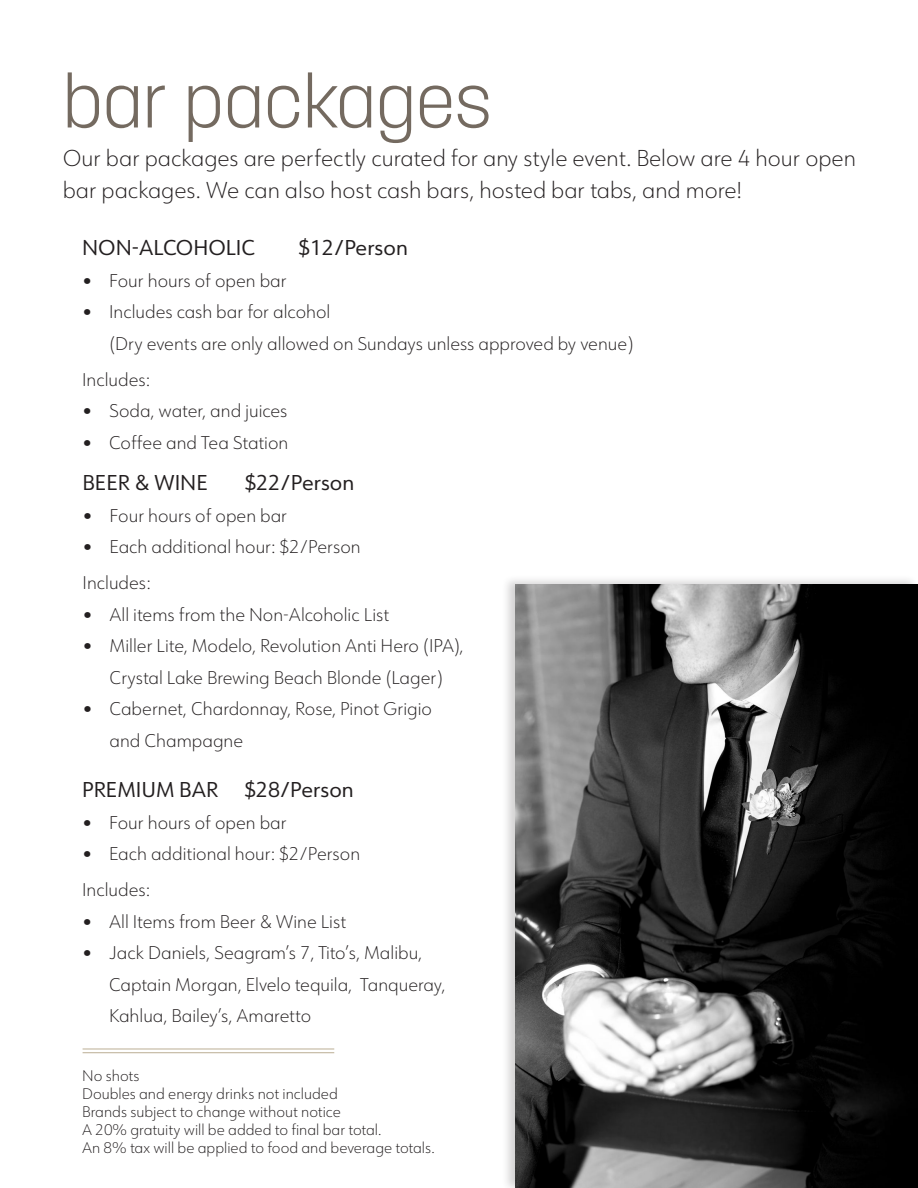
<style>
.page{position:relative;width:918px;height:1188px;background:#fff}
.page>*{position:absolute;margin:0;border:0;box-sizing:border-box;transform-origin:0 0}
.t1{font:300 73.5px "Korolev";color:#746a60}
.t2{font:200 22.5px/31.5px "URW Form";color:#231f20}
.t3{font:21px "URW Form";color:#231f20}
.t4{font:200 18px/31.5px "URW Form";color:#231f20}
.t5{font:200 15px/18px "URW Form";color:#231f20}
</style>
<div class="page">
<hr style="left:83px;top:1049px;width:251px;height:1px;background:#bbae94">
<hr style="left:83px;top:1052px;width:251px;height:1px;background:#bbae94">
<div style="left:501px;top:574px;width:417px;height:614px;background:#231f20;opacity:.2"></div>
<img style="left:516px;top:585px;width:402px;height:603px">
<p class="t1" style="left:63px;top:55px;width:430px">bar packages</p>
<p class="t2" style="left:63px;top:142px;width:795px">Our bar packages are perfectly curated for any style event. Below are 4 hour open bar packages. We can also host cash bars, hosted bar tabs, and more!</p>
<p class="t3" style="left:82px;top:234px;width:175px">NON-ALCOHOLIC</p>
<p class="t3" style="left:298px;top:234px;width:111px">$12/Person</p>
<p class="t4" style="left:82px;top:264px;width:206px">• Four hours of open bar</p>
<p class="t4" style="left:109px;top:296px;width:526px;text-indent:-27px">• Includes cash bar for alcohol<br>(Dry events are only allowed on Sundays unless approved by venue)</p>
<p class="t4" style="left:82px;top:363px;width:69px">Includes:</p>
<p class="t4" style="left:82px;top:395px;width:207px">• Soda, water, and juices</p>
<p class="t4" style="left:82px;top:426px;width:208px">• Coffee and Tea Station</p>
<p class="t3" style="left:83px;top:469px;width:127px">BEER &amp; WINE</p>
<p class="t3" style="left:245px;top:469px;width:111px">$22/Person</p>
<p class="t4" style="left:83px;top:499px;width:206px">• Four hours of open bar</p>
<p class="t4" style="left:83px;top:531px;width:280px">• Each additional hour: $2/Person</p>
<p class="t4" style="left:83px;top:567px;width:69px">Includes:</p>
<p class="t4" style="left:83px;top:598px;width:308px">• All items from the Non-Alcoholic List</p>
<p class="t4" style="left:83px;top:630px;width:383px;text-align:center">• Miller Lite, Modelo, Revolution Anti Hero (IPA),<br>Crystal Lake Brewing Beach Blonde (Lager)</p>
<p class="t4" style="left:110px;top:693px;width:324px;text-indent:-27px">• Cabernet, Chardonnay, Rose, Pinot Grigio and Champagne</p>
<p class="t3" style="left:82px;top:776px;width:273px">PREMIUM BAR $28/Person</p>
<p class="t4" style="left:82px;top:806px;width:206px">• Four hours of open bar</p>
<p class="t4" style="left:82px;top:838px;width:280px">• Each additional hour: $2/Person</p>
<p class="t4" style="left:82px;top:874px;width:69px">Includes:</p>
<p class="t4" style="left:82px;top:905px;width:266px">• All Items from Beer &amp; Wine List</p>
<p class="t4" style="left:109px;top:937px;width:338px;text-indent:-27px">• Jack Daniels, Seagram’s 7, Tito’s, Malibu,<br>Captain Morgan, Elvelo tequila, Tanqueray,<br>Kahlua, Bailey’s, Amaretto</p>
<p class="t5" style="left:82px;top:1067px;width:257px">No shots<br>Doubles and energy drinks not included</p>
<p class="t5" style="left:82px;top:1103px;width:260px">Brands subject to change without notice</p>
<p class="t5" style="left:82px;top:1121px;width:301px">A 20% gratuity will be added to final bar total.</p>
<p class="t5" style="left:82px;top:1139px;width:354px">An 8% tax will be applied to food and beverage totals.</p>
</div>
